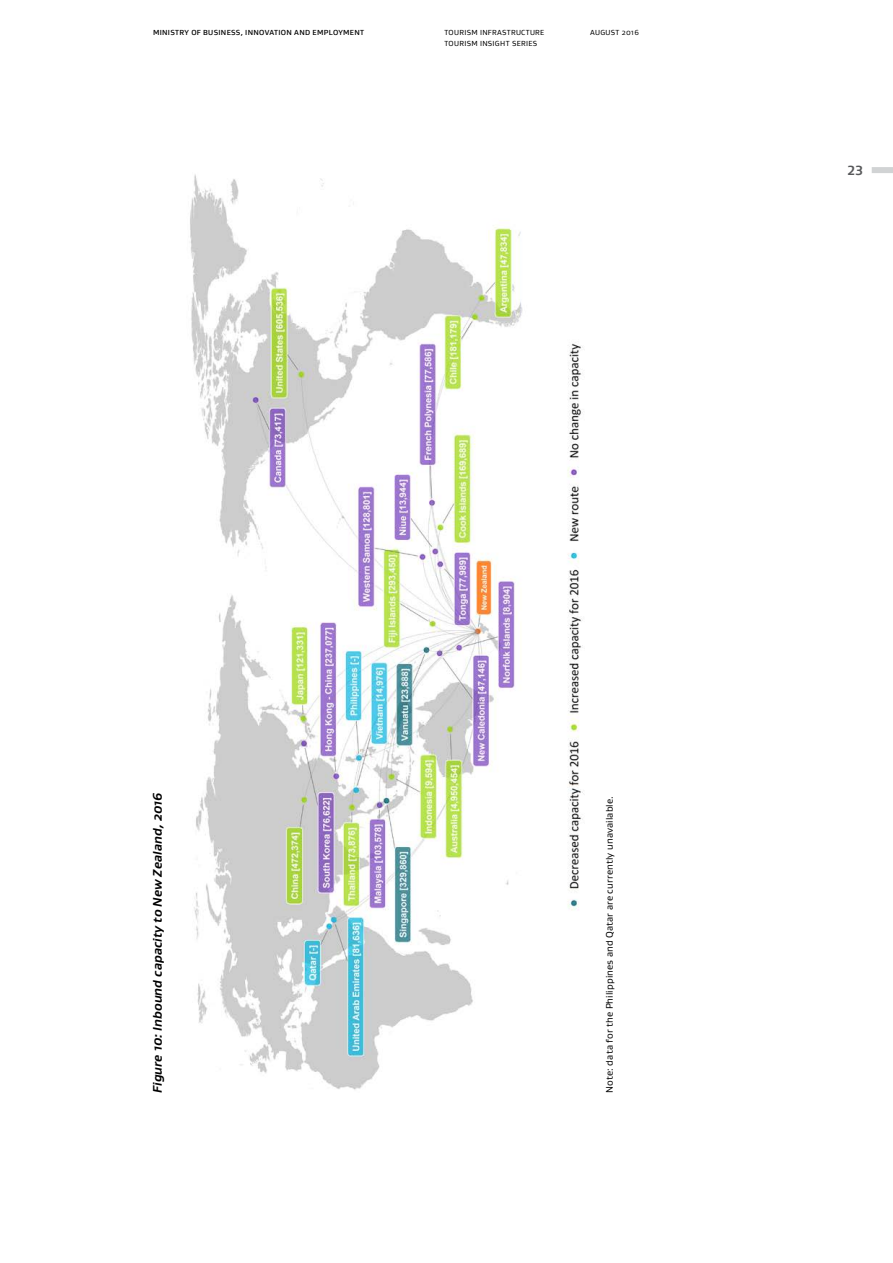
<style>
.page{position:relative;width:893px;height:1263px;background:#fff}
.page>*{position:absolute;margin:0;border:0;box-sizing:border-box;transform-origin:0 0}
.t1{font:700 13.5px "Gustan";color:#58595b}
.Table_Figure_Heading{font:italic 700 12.75px "Gustan";color:#000}
.Source_text_Gustan{font:9.75px "Gustan";letter-spacing:.01em;color:#000}
.t2{font:7.5px "Gustan";letter-spacing:.04em;color:#000}
.t3{font:500 7.5px "Gustan";letter-spacing:.04em;color:#000}
</style>
<div class="page">
<img style="left:190px;top:174px;width:394px;height:916px">
<div style="left:872px;top:167px;width:21px;height:6px;background:#d1d3d4"></div>
<p class="t3" style="left:153px;top:27px;width:212px">MINISTRY OF BUSINESS, INNOVATION AND EMPLOYMENT</p>
<p class="t2" style="left:590px;top:27px;width:50px">AUGUST 2016</p>
<p class="t2" style="left:444px;top:39px;width:94px">TOURISM INSIGHT SERIES</p>
<p class="t2" style="left:444px;top:27px;width:101px">TOURISM INFRASTRUCTURE</p>
<h1 class="t1" style="left:848px;top:161px;width:17px">23</h1>
<p class="Table_Figure_Heading" style="left:149px;top:1093px;width:302px;rotate:-90deg">Figure 10: Inbound capacity to New Zealand, 2016</p>
<p class="Source_text_Gustan" style="left:603px;top:1093px;width:298px;rotate:-90deg">Note: data for the Philippines and Qatar are currently unavailable.</p>
</div>
